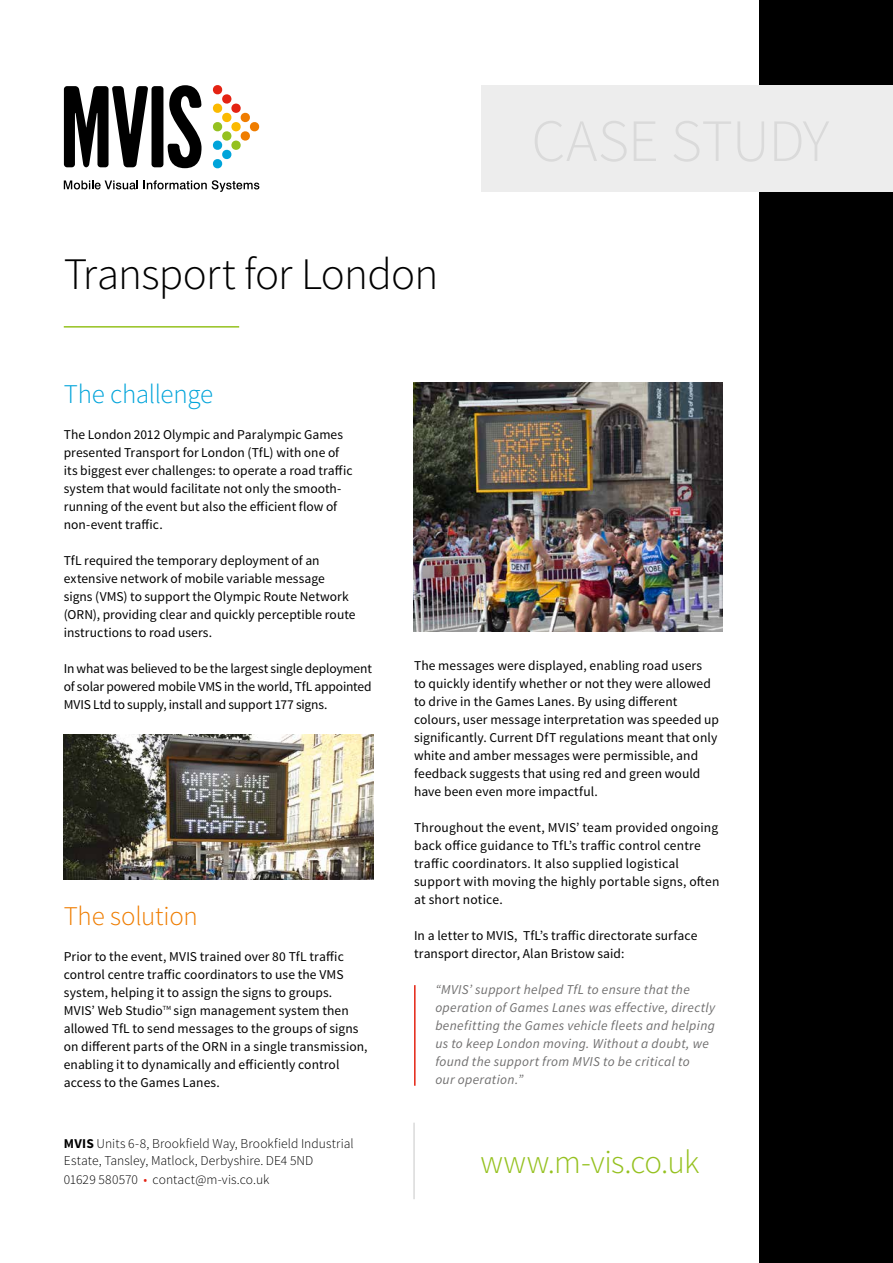
<style>
.page{position:relative;width:893px;height:1263px;background:#fff}
.page>*{position:absolute;margin:0;border:0;box-sizing:border-box;transform-origin:0 0}
.t1{font:300 45px "Source Sans Pro";letter-spacing:-.02em;color:#000}
.t2{font:300 33px "Source Sans Pro";letter-spacing:-.02em;color:#95c11f}
.t3{font:300 27px "Source Sans Pro";letter-spacing:-.015em;color:#00a4da}
.t4{font:300 27px "Source Sans Pro";letter-spacing:-.01em;color:#ef7d00}
.t5{font:13.5px/18px "Source Sans Pro";letter-spacing:.005em;color:#000}
.t6{font:italic 13.5px/18px "Source Sans Pro";letter-spacing:.025em;color:#706f6f}
.t7{font:300 13.5px/16.5px "Source Sans Pro";letter-spacing:.005em;color:#000}
.s1{font-weight:300}
.s2{font-weight:700}
.s3{color:#e42313}
</style>
<div class="page">
<div style="left:759px;top:0;width:134px;height:1263px;background:#000"></div>
<hr style="left:413px;top:1123px;width:2px;height:76px;background:#dadada">
<div style="left:481px;top:85px;width:412px;height:107px;background:#ededed"></div>
<svg style="left:64px;top:86px;width:84px;height:81px"></svg>
<div style="left:152px;top:86px;width:11px;height:81px;background:#000;border-radius:3px"></div>
<svg style="left:168px;top:85px;width:34px;height:83px"></svg>
<svg style="left:64px;top:180px;width:74px;height:9px"></svg>
<svg style="left:144px;top:180px;width:115px;height:12px"></svg>
<svg style="left:212px;top:85px;width:48px;height:84px"></svg>
<hr style="left:64px;top:326px;width:175px;height:2px;background:#95c11f">
<hr style="left:414px;top:985px;width:2px;height:101px;background:#e42313">
<img style="left:413px;top:383px;width:310px;height:248px">
<img style="left:64px;top:734px;width:309px;height:145px">
<h1 class="t1" style="left:64px;top:247px;width:376px">Transport for London</h1>
<h3 class="t3" style="left:64px;top:378px;width:151px">The challenge</h3>
<p class="t5" style="left:64px;top:426px;width:290px">The London 2012 Olympic and Paralympic Games presented Transport for London (TfL) with one of its biggest ever challenges: to operate a road traffic system that would facilitate not only the smooth&shy;running of the event but also the efficient flow of non-event traffic.</p>
<p class="t5" style="left:64px;top:552px;width:293px">TfL required the temporary deployment of an extensive network of mobile variable message signs (VMS) to support the Olympic Route Network (ORN), providing clear and quickly perceptible route instructions to road users.</p>
<p class="t5" style="left:64px;top:660px;width:310px;text-align:justify">In what was believed to be the largest single deployment of solar powered mobile VMS in the world, TfL appointed MVIS Ltd to supply, install and support 177 signs.</p>
<h3 class="t4" style="left:64px;top:900px;width:136px">The solution</h3>
<p class="t5" style="left:64px;top:948px;width:305px">Prior to the event, MVIS trained over 80 TfL traffic control centre traffic coordinators to use the VMS system, helping it to assign the signs to groups.<br>MVIS’ Web Studio<span class="s1">™</span> sign management system then allowed TfL to send messages to the groups of signs on different parts of the ORN in a single transmission, enabling it to dynamically and efficiently control access to the Games Lanes.</p>
<p class="t7" style="left:64px;top:1136px;width:291px"><span class="s2">MVIS</span> Units 6-8, Brookfield Way, Brookfield Industrial<br>Estate, Tansley, Matlock, Derbyshire. DE4 5ND</p>
<p class="t7" style="left:64px;top:1172px;width:207px">01629 580570 <span class="s3">•</span> contact@m-vis.co.uk</p>
<p class="t5" style="left:414px;top:657px;width:306px">The messages were displayed, enabling road users<br>to quickly identify whether or not they were allowed to drive in the Games Lanes. By using different colours, user message interpretation was speeded up significantly. Current DfT regulations meant that only white and amber messages were permissible, and feedback suggests that using red and green would have been even more impactful.</p>
<p class="t5" style="left:414px;top:819px;width:307px">Throughout the event, MVIS’ team provided ongoing back office guidance to TfL’s traffic control centre traffic coordinators. It also supplied logistical support with moving the highly portable signs, often at short notice.</p>
<p class="t5" style="left:414px;top:927px;width:285px">In a letter to MVIS, TfL’s traffic directorate surface transport director, Alan Bristow said:</p>
<p class="t6" style="left:435px;top:980px;width:281px">“MVIS’ support helped TfL to ensure that the operation of Games Lanes was effective, directly benefitting the Games vehicle fleets and helping us to keep London moving. Without a doubt, we found the support from MVIS to be critical to<br>our operation.”</p>
<h2 class="t2" style="left:480px;top:1142px;width:220px">www.m-vis.co.uk</h2>
</div>
